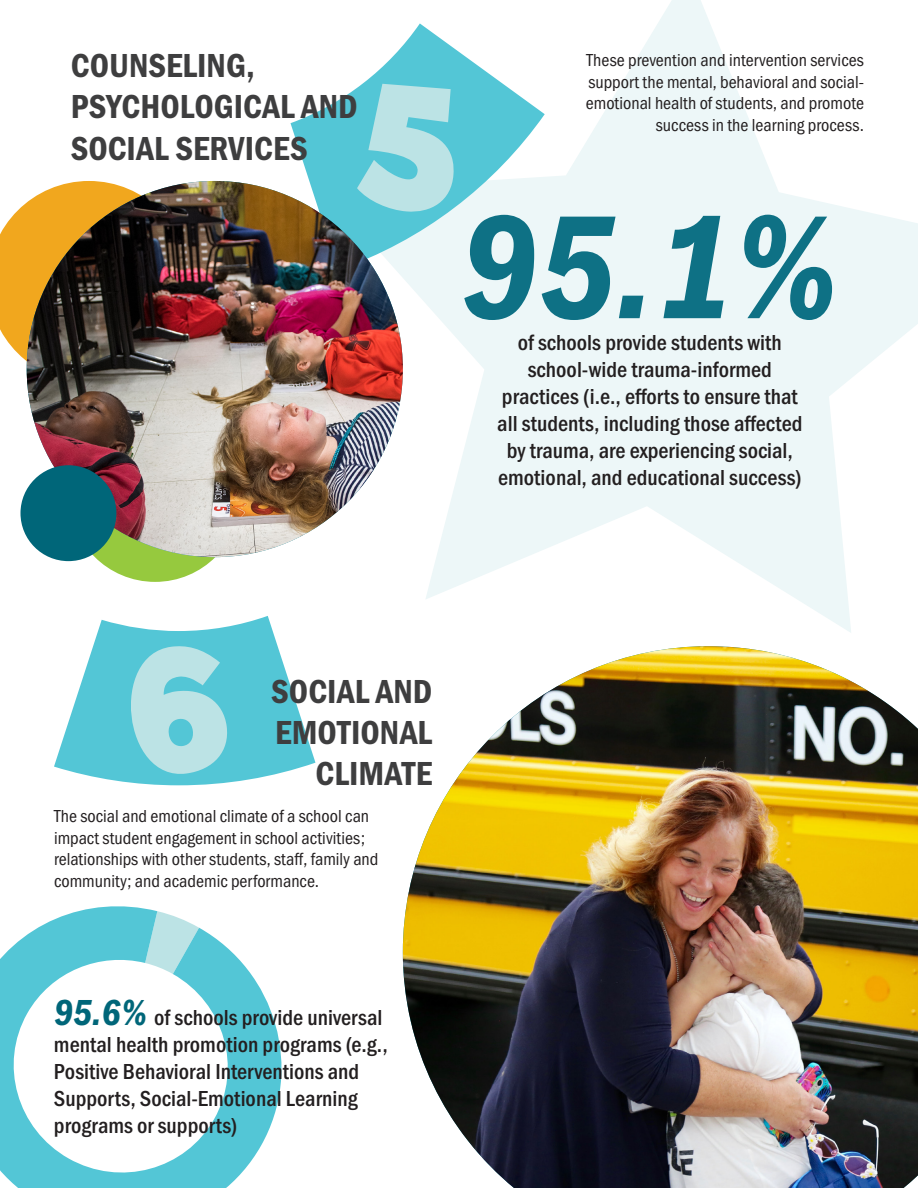
<style>
.page{position:relative;width:918px;height:1188px;background:#fff}
.page>*{position:absolute;margin:0;border:0;box-sizing:border-box;transform-origin:0 0}
.t1{font:152.25px "Franklin Gothic URW Con Dem Ita";color:#0e7185}
.t2{font:34.5px/41.4px "Franklin Gothic URW Con Dem";color:#3e3e3f}
.t3{font:500 22.5px/27px "Franklin Gothic URW Cond";color:#231f20;text-align:center}
.t4{font:18px/21.6px "Franklin Gothic URW Cond";color:#231f20;text-align:right}
.s1{font-family:"Franklin Gothic URW Con Dem Ita";font-weight:400;font-size:37.5px;color:#006679}
</style>
<div class="page">
<svg style="left:0;top:906px;width:282px;height:282px"></svg>
<img style="left:403px;top:646px;width:515px;height:542px">
<svg style="left:325px;top:0;width:593px;height:633px;fill:#edf7f8"></svg>
<svg style="left:291px;top:23px;width:254px;height:247px"></svg>
<svg style="left:54px;top:616px;width:261px;height:169px;fill:#53c6d6"></svg>
<svg style="left:0;top:181px;width:190px;height:198px"></svg>
<div style="left:69px;top:410px;width:172px;height:172px;background:#96c93e;border-radius:50%"></div>
<img style="left:27px;top:181px;width:376px;height:376px;border-radius:188px">
<div style="left:20px;top:465px;width:96px;height:96px;background:#006679;border-radius:50%"></div>
<div style="left:356px;top:82px;width:104px;height:133px;background:#53c6d6"></div>
<div style="left:106px;top:641px;width:128px;height:141px;background:#53c6d6"></div>
<h3 class="t2" style="left:71px;top:43px;width:288px">COUNSELING,<br>PSYCHOLOGICAL AND<br>SOCIAL SERVICES</h3>
<p class="t4" style="left:586px;top:48px;width:280px">These prevention and intervention services support the mental, behavioral and social&shy;emotional health of students, and promote success in the learning process.</p>
<p class="t1" style="left:460px;top:181px;width:380px">95.1%</p>
<p class="t3" style="left:497px;top:328px;width:307px">of schools provide students with school-wide trauma-informed practices (i.e., efforts to ensure that all students, including those affected by trauma, are experiencing social, emotional, and educational success)</p>
<h3 class="t2" style="left:271px;top:669px;width:163px;text-align:right">SOCIAL AND<br>EMOTIONAL<br>CLIMATE</h3>
<p class="t4" style="left:54px;top:804px;width:326px;text-align:left">The social and emotional climate of a school can impact student engagement in school activities; relationships with other students, staff, family and community; and academic performance.</p>
<p class="t3" style="left:54px;top:1002px;width:335px;text-align:left"><span class="s1">95.6%</span> of schools provide universal mental health promotion programs (e.g., Positive Behavioral Interventions and Supports, Social-Emotional Learning programs or supports)</p>
</div>
